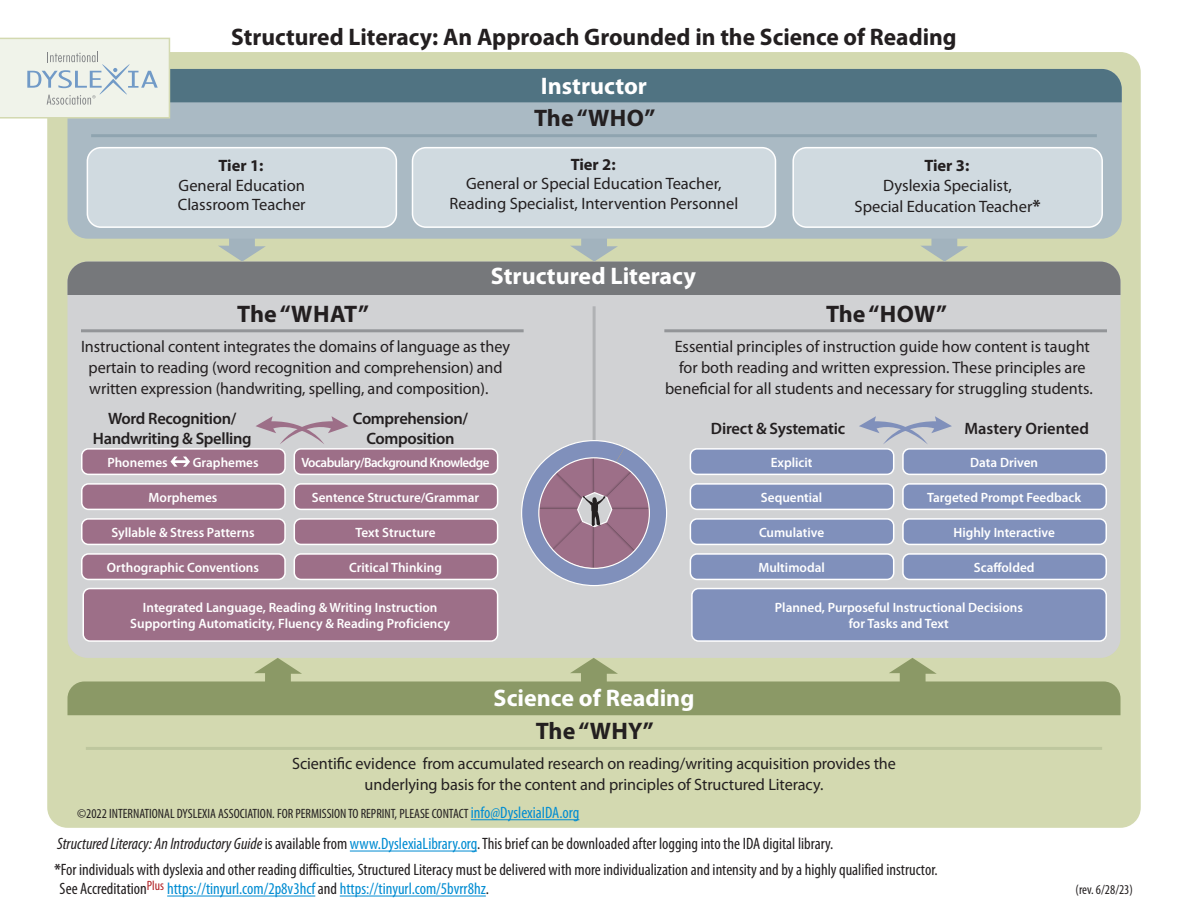
<style>
.page{position:relative;width:1188px;height:918px;background:#fff}
.page>*{position:absolute;margin:0;border:0;box-sizing:border-box;transform-origin:0 0}
.t1{font:700 24px "Myriad Pro";color:#231f20}
.t2{font:700 24px "Myriad Pro";color:#fff}
.t3{font:16.5px/21px "Myriad Pro";letter-spacing:-.005em;color:#231f20;text-align:center}
.t4{font:condensed 16.5px/25.2px "Myriad Pro";color:#231f20}
.t5{font:condensed 16.5px "Myriad Pro";color:#008cd2}
.t6{font:600 16.5px/19.8px "Myriad Pro";letter-spacing:-.02em;color:#231f20;text-align:center}
.t7{font:700 16.5px "Myriad Pro";color:#231f20}
.t8{font:600 16.5px "Myriad Pro";color:#231f20}
.t9{font:600 13.5px/16.2px "Myriad Pro";color:#fff;text-align:center}
.t10{font:condensed 13.5px "Myriad Pro";color:#231f20}
.t11{font:600 13.5px "Myriad Pro";letter-spacing:-.04em;color:#fff}
.s1{font-weight:700;font-size:18px}
.s2{font-size:16.5px;color:#008cd2}
.s3{font-style:italic}
.s4{color:#008cd2}
.s5{font-weight:700}
.s6{color:#231f20}
</style>
<div class="page">
<div style="left:47px;top:52px;width:1094px;height:776px;background:#d3d9b0;border-radius:20px"></div>
<div style="left:68px;top:262px;width:1052px;height:396px;background:#d1d2d4;border-radius:20px"></div>
<hr style="left:664px;top:329px;width:443px;height:3px;background:#939598">
<hr style="left:81px;top:329px;width:443px;height:3px;background:#939598">
<svg style="left:68px;top:223px;width:1052px;height:72px"></svg>
<div style="left:68px;top:69px;width:1054px;height:170px;background:#aabac4;border-radius:20px"></div>
<hr style="left:91px;top:134px;width:1006px;height:3px;background:#507382">
<div style="left:87px;top:148px;width:309px;height:79px;background:#d0dae0;border-radius:14px"></div>
<div style="left:87px;top:147px;width:310px;height:81px;border:2px solid #fff;border-radius:14px"></div>
<div style="left:412px;top:148px;width:364px;height:79px;background:#d0dae0;border-radius:14px"></div>
<div style="left:412px;top:147px;width:364px;height:81px;border:2px solid #fff;border-radius:14px"></div>
<div style="left:793px;top:148px;width:309px;height:79px;background:#d0dae0;border-radius:14px"></div>
<div style="left:792px;top:147px;width:311px;height:81px;border:2px solid #fff;border-radius:14px"></div>
<hr style="left:86px;top:747px;width:1016px;height:3px;background:#a9b58c">
<svg style="left:68px;top:658px;width:1052px;height:57px"></svg>
<div style="left:82px;top:519px;width:203px;height:25px;background:#9d6f88;border-radius:7px"></div>
<div style="left:81px;top:518px;width:205px;height:27px;border:2px solid #fff;border-radius:7px"></div>
<div style="left:82px;top:449px;width:203px;height:25px;background:#9d6f88;border-radius:7px"></div>
<svg style="left:170px;top:457px;width:20px;height:10px"></svg>
<div style="left:81px;top:448px;width:205px;height:27px;border:2px solid #fff;border-radius:7px"></div>
<div style="left:294px;top:449px;width:204px;height:25px;background:#9d6f88;border-radius:7px"></div>
<div style="left:294px;top:448px;width:204px;height:27px;border:2px solid #fff;border-radius:7px"></div>
<div style="left:294px;top:519px;width:204px;height:25px;background:#9d6f88;border-radius:7px"></div>
<div style="left:294px;top:518px;width:204px;height:27px;border:2px solid #fff;border-radius:7px"></div>
<div style="left:294px;top:484px;width:204px;height:25px;background:#9d6f88;border-radius:7px"></div>
<div style="left:294px;top:483px;width:204px;height:27px;border:2px solid #fff;border-radius:7px"></div>
<div style="left:83px;top:589px;width:415px;height:52px;background:#9d6f88;border-radius:7px"></div>
<div style="left:82px;top:588px;width:416px;height:54px;border:2px solid #fff;border-radius:7px"></div>
<div style="left:690px;top:519px;width:204px;height:25px;background:#8090bb;border-radius:7px"></div>
<div style="left:690px;top:518px;width:204px;height:27px;border:2px solid #fff;border-radius:7px"></div>
<div style="left:690px;top:449px;width:204px;height:25px;background:#8090bb;border-radius:7px"></div>
<div style="left:690px;top:448px;width:204px;height:27px;border:2px solid #fff;border-radius:7px"></div>
<div style="left:903px;top:449px;width:203px;height:25px;background:#8090bb;border-radius:7px"></div>
<div style="left:902px;top:448px;width:205px;height:27px;border:2px solid #fff;border-radius:7px"></div>
<div style="left:903px;top:519px;width:203px;height:25px;background:#8090bb;border-radius:7px"></div>
<div style="left:902px;top:518px;width:205px;height:27px;border:2px solid #fff;border-radius:7px"></div>
<div style="left:903px;top:484px;width:203px;height:25px;background:#8090bb;border-radius:7px"></div>
<div style="left:902px;top:483px;width:205px;height:27px;border:2px solid #fff;border-radius:7px"></div>
<div style="left:692px;top:589px;width:414px;height:52px;background:#8090bb;border-radius:7px"></div>
<div style="left:691px;top:588px;width:416px;height:54px;border:2px solid #fff;border-radius:7px"></div>
<hr style="left:593px;top:306px;width:3px;height:139px;background:#939598">
<div style="left:82px;top:484px;width:203px;height:25px;background:#9d6f88;border-radius:7px"></div>
<div style="left:81px;top:483px;width:205px;height:27px;border:2px solid #fff;border-radius:7px"></div>
<div style="left:82px;top:554px;width:203px;height:25px;background:#9d6f88;border-radius:7px"></div>
<div style="left:81px;top:553px;width:205px;height:27px;border:2px solid #fff;border-radius:7px"></div>
<div style="left:690px;top:484px;width:204px;height:25px;background:#8090bb;border-radius:7px"></div>
<div style="left:690px;top:483px;width:204px;height:27px;border:2px solid #fff;border-radius:7px"></div>
<div style="left:690px;top:554px;width:204px;height:25px;background:#8090bb;border-radius:7px"></div>
<div style="left:690px;top:553px;width:204px;height:27px;border:2px solid #fff;border-radius:7px"></div>
<div style="left:903px;top:554px;width:203px;height:25px;background:#8090bb;border-radius:7px"></div>
<div style="left:902px;top:553px;width:205px;height:27px;border:2px solid #fff;border-radius:7px"></div>
<div style="left:294px;top:554px;width:204px;height:25px;background:#9d6f88;border-radius:7px"></div>
<div style="left:294px;top:553px;width:204px;height:27px;border:2px solid #fff;border-radius:7px"></div>
<svg style="left:256px;top:416px;width:93px;height:28px"></svg>
<svg style="left:859px;top:416px;width:93px;height:28px"></svg>
<svg style="left:521px;top:439px;width:146px;height:147px"></svg>
<svg style="left:0;top:38px;width:1122px;height:81px"></svg>
<hr style="left:350px;top:851px;width:127px;height:1px;background:#008cd2">
<hr style="left:167px;top:896px;width:148px;height:1px;background:#008cd2">
<hr style="left:340px;top:896px;width:146px;height:1px;background:#008cd2">
<hr style="left:471px;top:819px;width:108px;height:1px;background:#008cd2">
<h1 class="t1" style="left:231px;top:24px;width:727px">Structured Literacy: An Approach Grounded in the Science of Reading</h1>
<p class="t7" style="left:219px;top:156px;width:46px">Tier 1:</p>
<p class="t3" style="left:178px;top:176px;width:129px;line-height:19.8px;text-align:left">General Education<br>Classroom Teacher</p>
<h1 class="t2" style="left:541px;top:73px;width:108px">Instructor</h1>
<h1 class="t1" style="left:534px;top:105px;width:123px">The “WHO”</h1>
<p class="t7" style="left:571px;top:155px;width:46px">Tier 2:</p>
<p class="t3" style="left:450px;top:174px;width:290px;line-height:19.8px">General or Special Education Teacher,<br>Reading Specialist, Intervention Personnel</p>
<h1 class="t2" style="left:491px;top:263px;width:206px">Structured Literacy</h1>
<p class="t7" style="left:924px;top:156px;width:46px">Tier 3:</p>
<p class="t3" style="left:855px;top:175px;width:188px;line-height:21.6px">Dyslexia Specialist,<br>Special Education Teacher<span class="s1">*</span></p>
<h1 class="t1" style="left:237px;top:301px;width:133px">The “WHAT”</h1>
<h1 class="t1" style="left:826px;top:301px;width:122px">The “HOW”</h1>
<p class="t3" style="left:89px;top:337px;width:423px;text-align:left;text-indent:-8px">Instructional content integrates the domains of language as they pertain to reading (word recognition and comprehension) and written expression (handwriting, spelling, and composition).</p>
<p class="t3" style="left:665px;top:337px;width:429px">Essential principles of instruction guide how content is taught for both reading and written expression. These principles are beneficial for all students and necessary for struggling students.</p>
<p class="t6" style="left:93px;top:409px;width:160px">Word Recognition/<br>Handwriting &amp; Spelling</p>
<p class="t6" style="left:353px;top:409px;width:117px">Comprehension/<br>Composition</p>
<p class="t6" style="left:711px;top:419px;width:136px">Direct &amp; Systematic</p>
<p class="t8" style="left:964px;top:419px;width:126px">Mastery Oriented</p>
<p class="t9" style="left:107px;top:454px;width:62px">Phonemes</p>
<p class="t9" style="left:193px;top:454px;width:67px">Graphemes</p>
<p class="t11" style="left:301px;top:455px;width:190px">Vocabulary/Background Knowledge</p>
<p class="t9" style="left:771px;top:454px;width:43px">Explicit</p>
<p class="t9" style="left:970px;top:454px;width:69px">Data Driven</p>
<p class="t9" style="left:149px;top:489px;width:70px">Morphemes</p>
<p class="t9" style="left:312px;top:489px;width:169px">Sentence Structure/Grammar</p>
<p class="t9" style="left:761px;top:489px;width:63px">Sequential</p>
<p class="t9" style="left:927px;top:489px;width:156px">Targeted Prompt Feedback</p>
<p class="t9" style="left:111px;top:524px;width:145px">Syllable &amp; Stress Patterns</p>
<p class="t9" style="left:355px;top:524px;width:82px">Text Structure</p>
<p class="t9" style="left:759px;top:524px;width:67px">Cumulative</p>
<p class="t9" style="left:953px;top:524px;width:103px">Highly Interactive</p>
<p class="t9" style="left:107px;top:559px;width:154px">Orthographic Conventions</p>
<p class="t9" style="left:349px;top:559px;width:94px">Critical Thinking</p>
<p class="t9" style="left:758px;top:559px;width:68px">Multimodal</p>
<p class="t9" style="left:974px;top:559px;width:62px">Scaffolded</p>
<p class="t9" style="left:130px;top:599px;width:321px">Integrated Language, Reading &amp; Writing Instruction<br>Supporting Automaticity, Fluency &amp; Reading Proficiency</p>
<h1 class="t2" style="left:494px;top:685px;width:202px">Science of Reading</h1>
<h1 class="t1" style="left:536px;top:717px;width:120px">The “WHY”</h1>
<p class="t9" style="left:775px;top:599px;width:250px">Planned, Purposeful Instructional Decisions for Tasks and Text</p>
<p class="t3" style="left:292px;top:754px;width:605px">Scientific evidence from accumulated research on reading/writing acquisition provides the underlying basis for the content and principles of Structured Literacy.</p>
<p class="t10" style="left:77px;top:805px;width:504px">©2022 INTERNATIONAL DYSLEXIA ASSOCIATION. FOR PERMISSION TO REPRINT, PLEASE CONTACT <span class="s2">info@DyslexiaIDA.org</span></p>
<p class="t4" style="left:54px;top:831px;width:885px"><span class="s3">Structured Literacy: An Introductory Guide</span> is available from <span class="s4">www.DyslexiaLibrary.org</span>. This brief can be downloaded after logging into the IDA digital library.<br><span class="s5">*</span>For individuals with dyslexia and other reading difficulties, Structured Literacy must be delivered with more individualization and intensity and by a highly qualified instructor.</p>
<p class="t5" style="left:60px;top:879px;width:431px"><span class="s6">See Accreditation</span><sup>Plus</sup> https://tinyurl.com/2p8v3hcf <span class="s6">and</span> https://tinyurl.com/5bvrr8hz<span class="s6">.</span></p>
<p class="t10" style="left:1076px;top:882px;width:59px">(rev. 6/28/23)</p>
</div>
